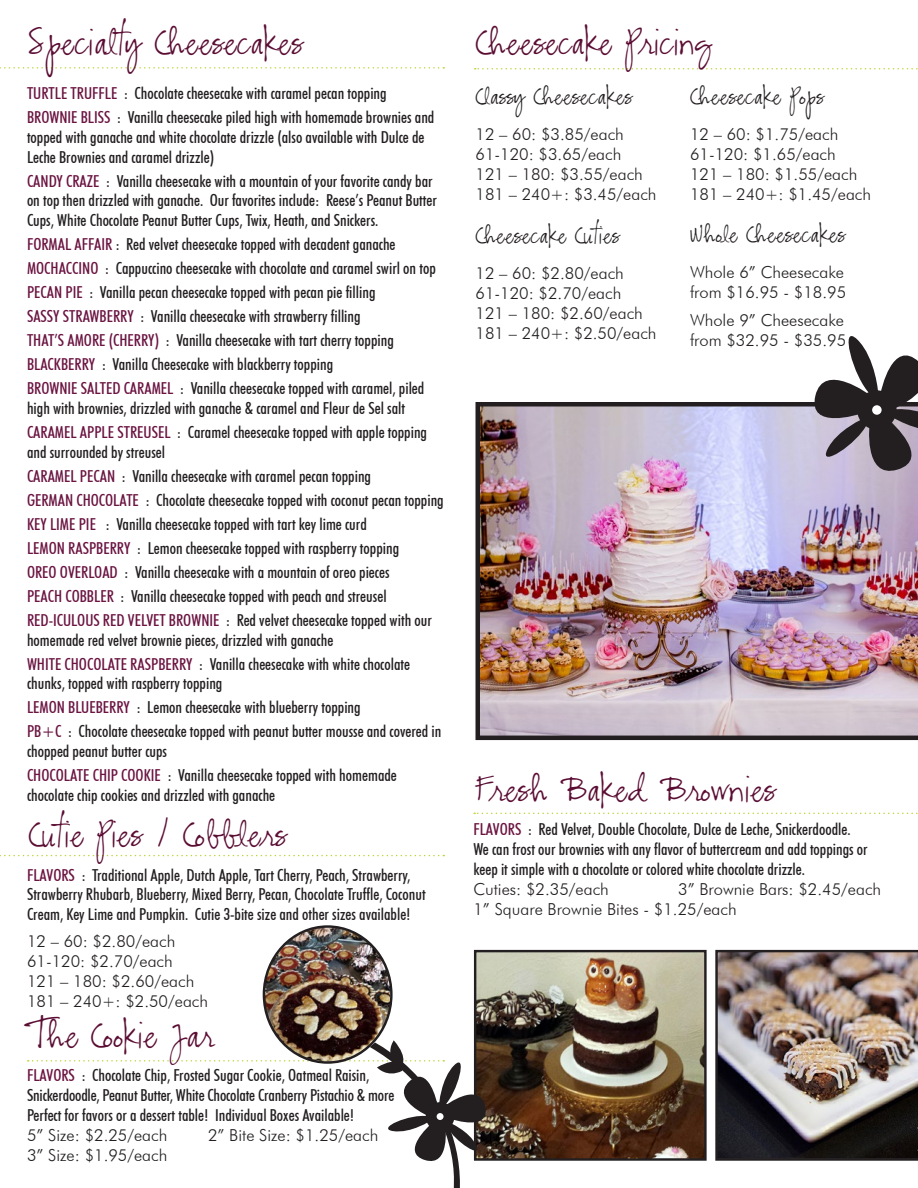
<style>
.page{position:relative;width:918px;height:1188px;background:#fff}
.page>*{position:absolute;margin:0;border:0;box-sizing:border-box;transform-origin:0 0}
.t1{font:36px "CK Alis Hand";color:#5b0d33}
.t2{font:24px "CK Alis Hand";color:#231f20}
.t3{font:500 condensed 16.5px/19.8px "Futura BT";color:#231f20}
.t4{font:300 16.5px/19.5px "Futura BT";color:#231f20}
.s1{color:#6b1441}
.s2{font-weight:300;font-stretch:normal}
</style>
<div class="page">
<svg style="left:475px;top:68px;width:443px;height:2px"></svg>
<svg style="left:0;top:67px;width:444px;height:2px"></svg>
<svg style="left:0;top:855px;width:444px;height:1px"></svg>
<svg style="left:474px;top:813px;width:444px;height:1px"></svg>
<img style="left:476px;top:402px;width:442px;height:338px">
<svg style="left:807px;top:336px;width:111px;height:144px"></svg>
<div style="left:872px;top:405px;width:10px;height:10px;background:#fff;border-radius:50%"></div>
<img style="left:264px;top:927px;width:126px;height:113px">
<img style="left:477px;top:953px;width:227px;height:205px">
<div style="left:474px;top:950px;width:233px;height:211px;border:2px solid #231f20"></div>
<img style="left:715px;top:950px;width:203px;height:211px">
<svg style="left:28px;top:1040px;width:463px;height:148px"></svg>
<div style="left:437px;top:1113px;width:7px;height:7px;background:#fff;border-radius:50%"></div>
<p class="t1" style="left:28px;top:21px;width:275px">Specialty Cheesecakes</p>
<p class="t3" style="left:27px;top:83px;width:361px"><span class="s1">TURTLE TRUFFLE</span> : Chocolate cheesecake with caramel pecan topping</p>
<p class="t3" style="left:27px;top:107px;width:409px"><span class="s1">BROWNIE BLISS</span> : Vanilla cheesecake piled high with homemade brownies and topped with ganache and white chocolate drizzle (also available with Dulce de<br>Leche Brownies and caramel drizzle)</p>
<p class="t3" style="left:27px;top:171px;width:411px"><span class="s1">CANDY CRAZE</span> : Vanilla cheesecake with a mountain of your favorite candy bar on top then drizzled with ganache. Our favorites include: Reese’s Peanut Butter<br>Cups, White Chocolate Peanut Butter Cups, Twix, Heath, and Snickers.</p>
<p class="t3" style="left:27px;top:234px;width:370px"><span class="s1">FORMAL AFFAIR</span> : Red velvet cheesecake topped with decadent ganache</p>
<p class="t3" style="left:27px;top:258px;width:410px"><span class="s1">MOCHACCINO</span> : Cappuccino cheesecake with chocolate and caramel swirl on top</p>
<p class="t3" style="left:27px;top:282px;width:350px"><span class="s1">PECAN PIE</span> : Vanilla pecan cheesecake topped with pecan pie filling</p>
<p class="t3" style="left:27px;top:306px;width:335px"><span class="s1">SASSY STRAWBERRY</span> : Vanilla cheesecake with strawberry filling</p>
<p class="t3" style="left:27px;top:330px;width:368px"><span class="s1">THAT’S AMORE (CHERRY)</span> : Vanilla cheesecake with tart cherry topping</p>
<p class="t3" style="left:27px;top:354px;width:308px"><span class="s1">BLACKBERRY</span> : Vanilla Cheesecake with blackberry topping</p>
<p class="t3" style="left:27px;top:378px;width:399px"><span class="s1">BROWNIE SALTED CARAMEL</span> : Vanilla cheesecake topped with caramel, piled high with brownies, drizzled with ganache &amp; caramel and Fleur de Sel salt</p>
<p class="t3" style="left:27px;top:422px;width:402px"><span class="s1">CARAMEL APPLE STREUSEL</span> : Caramel cheesecake topped with apple topping and surrounded by streusel</p>
<p class="t3" style="left:27px;top:466px;width:346px"><span class="s1">CARAMEL PECAN</span> : Vanilla cheesecake with caramel pecan topping</p>
<p class="t3" style="left:27px;top:490px;width:418px"><span class="s1">GERMAN CHOCOLATE</span> : Chocolate cheesecake topped with coconut pecan topping</p>
<p class="t3" style="left:27px;top:514px;width:341px"><span class="s1">KEY LIME PIE</span> : Vanilla cheesecake topped with tart key lime curd</p>
<p class="t3" style="left:27px;top:538px;width:374px"><span class="s1">LEMON RASPBERRY</span> : Lemon cheesecake topped with raspberry topping</p>
<p class="t3" style="left:27px;top:562px;width:364px"><span class="s1">OREO OVERLOAD</span> : Vanilla cheesecake with a mountain of oreo pieces</p>
<p class="t3" style="left:27px;top:586px;width:361px"><span class="s1">PEACH COBBLER</span> : Vanilla cheesecake topped with peach and streusel</p>
<p class="t3" style="left:27px;top:610px;width:406px"><span class="s1">RED-ICULOUS RED VELVET BROWNIE</span> : Red velvet cheesecake topped with our homemade red velvet brownie pieces, drizzled with ganache</p>
<p class="t3" style="left:27px;top:654px;width:385px"><span class="s1">WHITE CHOCOLATE RASPBERRY</span> : Vanilla cheesecake with white chocolate chunks, topped with raspberry topping</p>
<p class="t3" style="left:27px;top:697px;width:335px"><span class="s1">LEMON BLUEBERRY</span> : Lemon cheesecake with blueberry topping</p>
<p class="t3" style="left:27px;top:721px;width:416px"><span class="s1">PB+C</span> : Chocolate cheesecake topped with peanut butter mousse and covered in chopped peanut butter cups</p>
<p class="t3" style="left:27px;top:765px;width:371px"><span class="s1">CHOCOLATE CHIP COOKIE</span> : Vanilla cheesecake topped with homemade chocolate chip cookies and drizzled with ganache</p>
<p class="t1" style="left:28px;top:813px;width:259px">Cutie Pies / Cobblers</p>
<p class="t3" style="left:27px;top:865px;width:400px"><span class="s1">FLAVORS</span> : Traditional Apple, Dutch Apple, Tart Cherry, Peach, Strawberry,<br>Strawberry Rhubarb, Blueberry, Mixed Berry, Pecan, Chocolate Truffle, Coconut<br>Cream, Key Lime and Pumpkin. Cutie 3-bite size and other sizes available!</p>
<p class="t4" style="left:27px;top:932px;width:150px">12 – 60: $2.80/each</p>
<p class="t4" style="left:27px;top:951px;width:147px">61-120: $2.70/each</p>
<p class="t4" style="left:27px;top:971px;width:169px">121 – 180: $2.60/each</p>
<p class="t4" style="left:27px;top:991px;width:183px">181 – 240+: $2.50/each</p>
<p class="t1" style="left:28px;top:1014px;width:186px">The Cookie Jar</p>
<p class="t3" style="left:27px;top:1066px;width:369px"><span class="s1">FLAVORS</span> : Chocolate Chip, Frosted Sugar Cookie, Oatmeal Raisin, Snickerdoodle, Peanut Butter, White Chocolate Cranberry Pistachio &amp; more Perfect for favors or a dessert table! Individual Boxes Available!<br><span class="s2">5” Size: $2.25/each</span></p>
<p class="t4" style="left:208px;top:1125px;width:172px">2” Bite Size: $1.25/each</p>
<p class="t4" style="left:27px;top:1145px;width:142px">3” Size: $1.95/each</p>
<p class="t1" style="left:476px;top:21px;width:237px">Cheesecake Pricing</p>
<p class="t2" style="left:476px;top:82px;width:158px">Classy Cheesecakes</p>
<p class="t4" style="left:476px;top:125px;width:150px">12 – 60: $3.85/each</p>
<p class="t4" style="left:476px;top:145px;width:147px">61-120: $3.65/each</p>
<p class="t4" style="left:476px;top:164px;width:169px">121 – 180: $3.55/each</p>
<p class="t4" style="left:476px;top:184px;width:183px">181 – 240+: $3.45/each</p>
<p class="t2" style="left:476px;top:221px;width:145px">Cheesecake Cuties</p>
<p class="t4" style="left:476px;top:264px;width:150px">12 – 60: $2.80/each</p>
<p class="t4" style="left:476px;top:283px;width:147px">61-120: $2.70/each</p>
<p class="t4" style="left:476px;top:303px;width:169px">121 – 180: $2.60/each</p>
<p class="t4" style="left:476px;top:323px;width:183px">181 – 240+: $2.50/each</p>
<p class="t2" style="left:690px;top:82px;width:135px">Cheesecake Pops</p>
<p class="t4" style="left:690px;top:125px;width:150px">12 – 60: $1.75/each</p>
<p class="t4" style="left:690px;top:145px;width:147px">61-120: $1.65/each</p>
<p class="t4" style="left:690px;top:164px;width:169px">121 – 180: $1.55/each</p>
<p class="t4" style="left:690px;top:184px;width:183px">181 – 240+: $1.45/each</p>
<p class="t2" style="left:690px;top:220px;width:157px">Whole Cheesecakes</p>
<p class="t4" style="left:690px;top:262px;width:158px">Whole 6” Cheesecake from $16.95 - $18.95</p>
<p class="t4" style="left:690px;top:310px;width:158px">Whole 9” Cheesecake from $32.95 - $35.95</p>
<p class="t1" style="left:475px;top:768px;width:302px">Fresh Baked Brownies</p>
<p class="t3" style="left:473px;top:820px;width:379px"><span class="s1">FLAVORS</span> : Red Velvet, Double Chocolate, Dulce de Leche, Snickerdoodle.</p>
<p class="t3" style="left:473px;top:839px;width:396px">We can frost our brownies with any flavor of buttercream and add toppings or keep it simple with a chocolate or colored white chocolate drizzle.<br><span class="s2">Cuties: $2.35/each</span></p>
<p class="t4" style="left:678px;top:879px;width:204px">3” Brownie Bars: $2.45/each</p>
<p class="t4" style="left:473px;top:899px;width:265px">1” Square Brownie Bites - $1.25/each</p>
</div>
